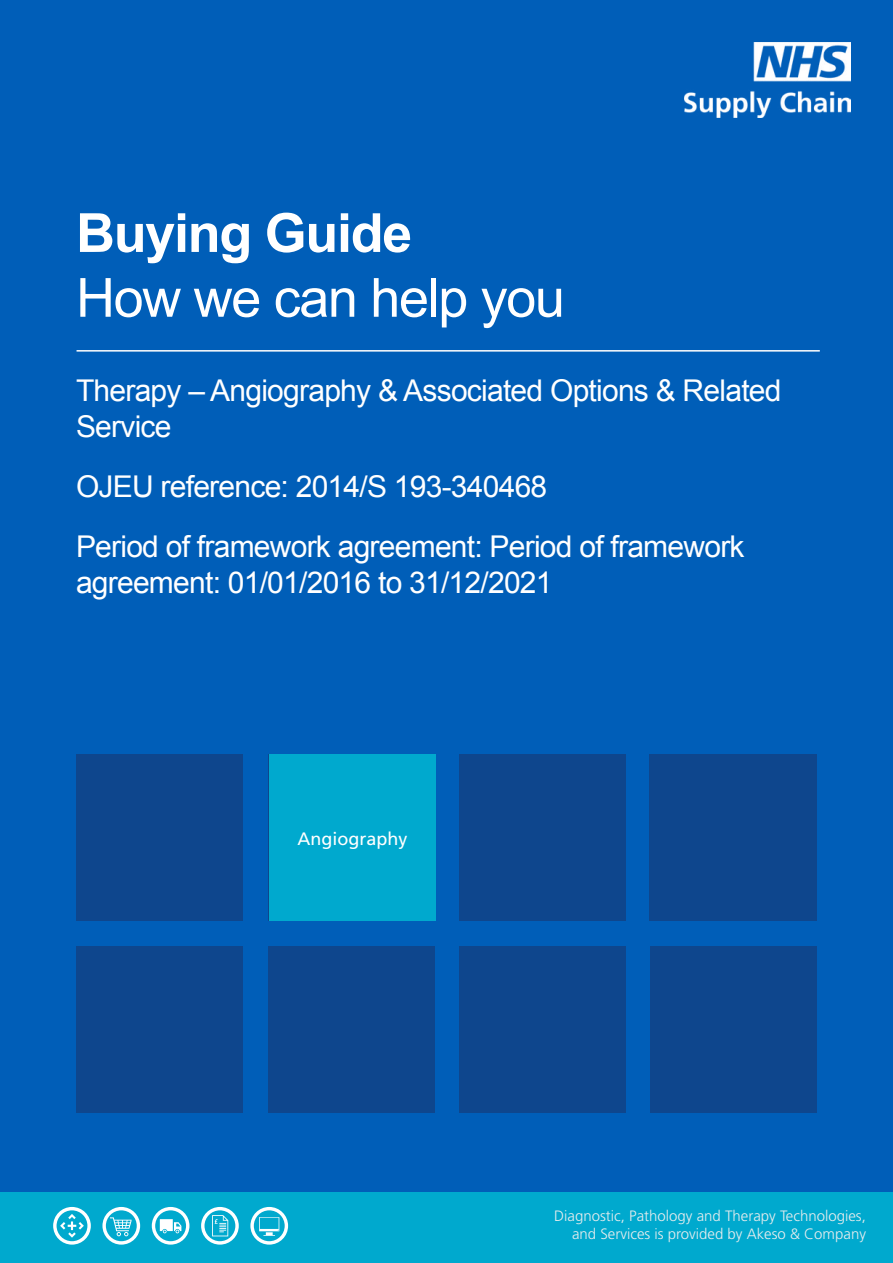
<style>
.page{position:relative;width:893px;height:1263px;background:#005eb8}
.page>*{position:absolute;margin:0;border:0;box-sizing:border-box;transform-origin:0 0}
.t1{font:54px "Arial";letter-spacing:-.025em;color:#fff}
.t2{font:700 54px "Arial";letter-spacing:-.025em;color:#fff}
.t3{font:30px/36px "Arial";letter-spacing:-.025em;color:#fff}
.t4{font:18px "Frutiger";color:#fff}
.t5{font:300 15px/18px "Frutiger";color:#e8edee;text-align:right}
</style>
<div class="page">
<img style="left:685px;top:42px;width:165px;height:76px">
<div style="left:0;top:1193px;width:893px;height:70px;background:#00a9ce"></div>
<svg style="left:250px;top:1207px;width:38px;height:37px"></svg>
<svg style="left:152px;top:1207px;width:37px;height:37px"></svg>
<svg style="left:53px;top:1207px;width:38px;height:37px"></svg>
<svg style="left:102px;top:1207px;width:38px;height:37px"></svg>
<svg style="left:201px;top:1207px;width:38px;height:37px"></svg>
<hr style="left:77px;top:350px;width:743px;height:2px;background:#fff">
<div style="left:77px;top:946px;width:166px;height:166px;background:#0e468d"></div>
<div style="left:268px;top:946px;width:166px;height:166px;background:#0e468d"></div>
<div style="left:459px;top:755px;width:167px;height:166px;background:#0e468d"></div>
<div style="left:459px;top:946px;width:167px;height:166px;background:#0e468d"></div>
<div style="left:651px;top:946px;width:166px;height:166px;background:#0e468d"></div>
<div style="left:77px;top:755px;width:166px;height:166px;background:#0e468d"></div>
<div style="left:269px;top:755px;width:166px;height:166px;background:#00a9ce"></div>
<div style="left:650px;top:755px;width:166px;height:166px;background:#0e468d"></div>
<h1 class="t2" style="left:76px;top:197px;width:338px">Buying Guide</h1>
<h1 class="t1" style="left:76px;top:262px;width:490px">How we can help you</h1>
<p class="t3" style="left:76px;top:372px;width:707px">Therapy – Angiography &amp; Associated Options &amp; Related<br>Service</p>
<p class="t3" style="left:76px;top:456px;width:670px;line-height:60px">OJEU reference: 2014/S 193-340468<br>Period of framework agreement: Period of framework</p>
<p class="t3" style="left:76px;top:564px;width:478px">agreement: 01/01/2016 to 31/12/2021</p>
<p class="t4" style="left:297px;top:828px;width:111px">Angiography</p>
<p class="t5" style="left:554px;top:1207px;width:313px">Diagnostic, Pathology and Therapy Technologies, and Services is provided by Akeso &amp; Company</p>
</div>
